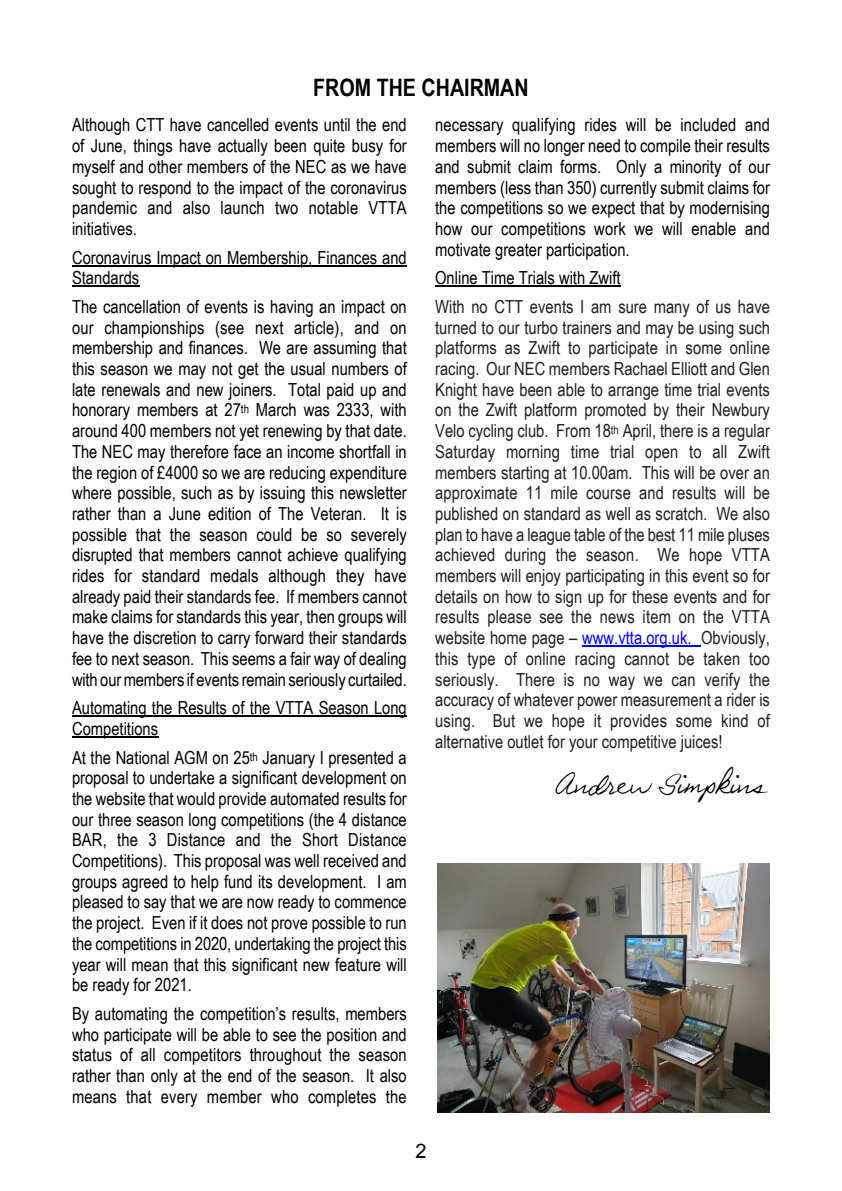
<style>
.page{position:relative;width:842px;height:1191px;background:#fff}
.page>*{position:absolute;margin:0;border:0;box-sizing:border-box;transform-origin:0 0}
.t1{font:28px "Galeforce BTN";color:#000}
.t2{font:700 24px "Arial Narrow";color:#000}
.t3{font:20px "Arial";color:#000}
.t4{font:18px/20.6px "Arial Narrow";color:#000;text-align:justify}
.t5{font:18px/20.6px "Arial Narrow";color:#1c1e21;text-align:justify}
.s1{color:#00f}
</style>
<div class="page">
<hr style="left:72px;top:265px;width:335px;height:1px;background:#000">
<hr style="left:72px;top:285px;width:67px;height:2px;background:#000">
<hr style="left:72px;top:715px;width:335px;height:2px;background:#000">
<hr style="left:72px;top:736px;width:86px;height:1px;background:#000">
<hr style="left:435px;top:285px;width:186px;height:2px;background:#000">
<hr style="left:582px;top:645px;width:105px;height:1px;background:#00f">
<svg style="left:687px;top:645px;width:14px;height:1px"></svg>
<img style="left:438px;top:863px;width:332px;height:249px">
<h2 class="t2" style="left:313px;top:79px;width:217px">FROM THE CHAIRMAN</h2>
<p class="t4" style="left:72px;top:116px;width:336px">Although CTT have cancelled events until the end of June, things have actually been quite busy for myself and other members of the NEC as we have sought to respond to the impact of the coronavirus pandemic and also launch two notable VTTA initiatives.</p>
<p class="t4" style="left:72px;top:249px;width:336px">Coronavirus Impact on Membership, Finances and<br>Standards</p>
<p class="t4" style="left:72px;top:298px;width:336px">The cancellation of events is having an impact on our championships (see next article), and on membership and finances. We are assuming that this season we may not get the usual numbers of late renewals and new joiners. Total paid up and honorary members at 27<sup>th</sup> March was 2333, with around 400 members not yet renewing by that date.<br>The NEC may therefore face an income shortfall in the region of £4000 so we are reducing expenditure where possible, such as by issuing this newsletter rather than a June edition of The Veteran. It is possible that the season could be so severely disrupted that members cannot achieve qualifying rides for standard medals although they have already paid their standards fee. If members cannot make claims for standards this year, then groups will have the discretion to carry forward their standards fee to next season. This seems a fair way of dealing with our members if events remain seriously curtailed.</p>
<p class="t4" style="left:72px;top:699px;width:336px">Automating the Results of the VTTA Season Long<br>Competitions</p>
<p class="t4" style="left:72px;top:748px;width:336px">At the National AGM on 25<sup>th</sup> January I presented a proposal to undertake a significant development on the website that would provide automated results for our three season long competitions (the 4 distance BAR, the 3 Distance and the Short Distance Competitions). This proposal was well received and groups agreed to help fund its development. I am pleased to say that we are now ready to commence the project. Even if it does not prove possible to run the competitions in 2020, undertaking the project this year will mean that this significant new feature will be ready for 2021.</p>
<p class="t4" style="left:72px;top:1005px;width:336px">By automating the competition’s results, members who participate will be able to see the position and status of all competitors throughout the season rather than only at the end of the season. It also means that every member who completes the</p>
<p class="t4" style="left:435px;top:116px;width:336px">necessary qualifying rides will be included and members will no longer need to compile their results and submit claim forms. Only a minority of our members (less than 350) currently submit claims for the competitions so we expect that by modernising how our competitions work we will enable and motivate greater participation.</p>
<p class="t4" style="left:435px;top:269px;width:187px">Online Time Trials with Zwift</p>
<p class="t5" style="left:435px;top:298px;width:336px">With no CTT events I am sure many of us have turned to our turbo trainers and may be using such platforms as Zwift to participate in some online racing. Our NEC members Rachael Elliott and Glen Knight have been able to arrange time trial events on the Zwift platform promoted by their Newbury Velo cycling club. From 18<sup>th</sup> April, there is a regular Saturday morning time trial open to all Zwift members starting at 10.00am. This will be over an approximate 11 mile course and results will be published on standard as well as scratch. We also plan to have a league table of the best 11 mile pluses achieved during the season. We hope VTTA members will enjoy participating in this event so for details on how to sign up for these events and for results please see the news item on the VTTA website home page – <span class="s1">www.vtta.org.uk.</span> Obviously, this type of online racing cannot be taken too seriously. There is no way we can verify the accuracy of whatever power measurement a rider is using. But we hope it provides some kind of alternative outlet for your competitive juices!</p>
<h1 class="t1" style="left:556px;top:765px;width:212px">Andrew Simpkins</h1>
<p class="t3" style="left:415px;top:1143px;width:13px">2</p>
</div>
